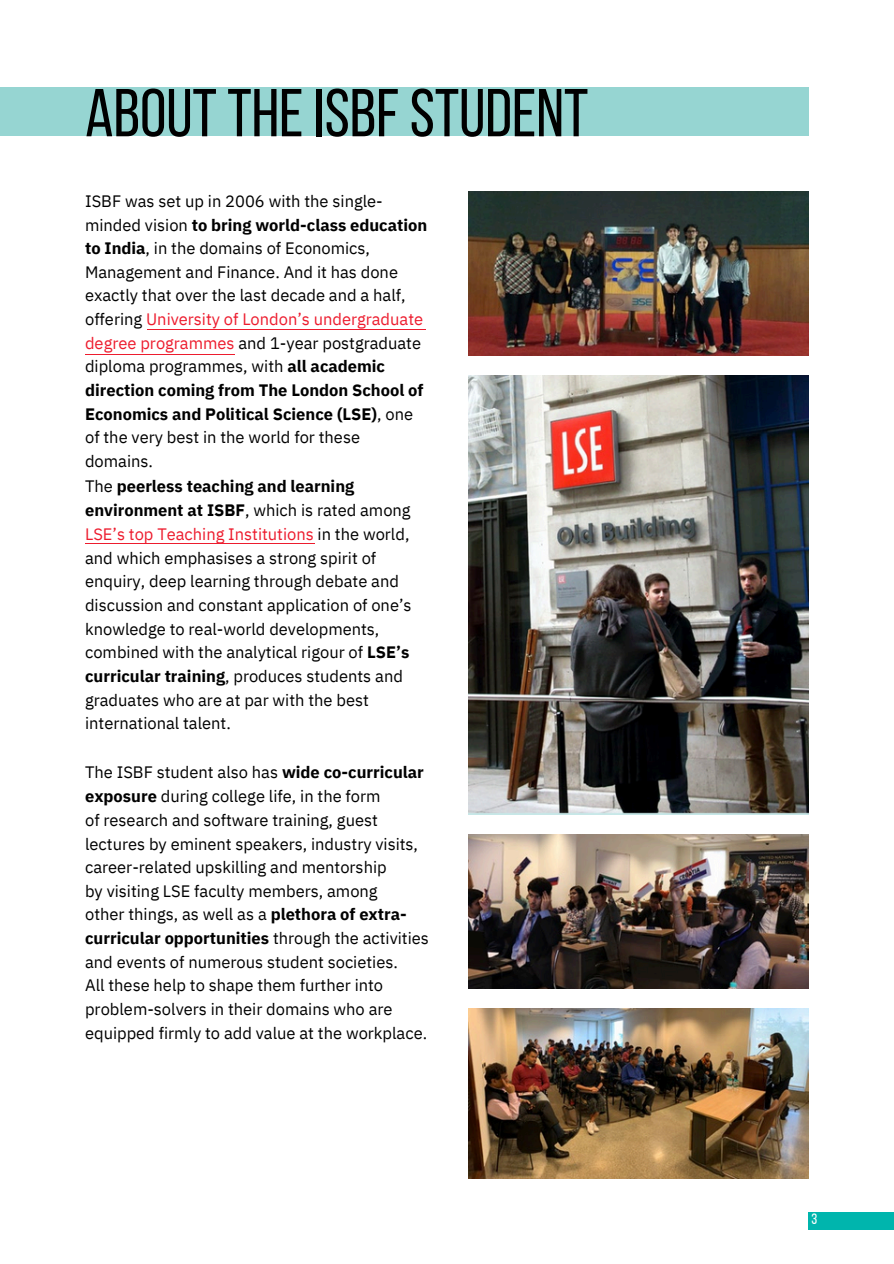
<style>
.page{position:relative;width:894px;height:1264px;background:#fff}
.page>*{position:absolute;margin:0;border:0;box-sizing:border-box;transform-origin:0 0}
.t1{font:67.5px "Bebas Neue";color:#000}
.t2{font:16.5px/23.7px "IBM Plex Sans";color:#000}
.t3{font:700 16.5px "IBM Plex Sans";color:#000}
.t4{font:16.5px "IBM Plex Sans";color:#ed1c2e}
.t5{font:15px "Bebas Neue";color:#fff}
.s1{font-weight:700}
.s2{color:#ed1c2e}
.s3{font-weight:400}
.s4{color:#000}
</style>
<div class="page">
<hr style="left:85px;top:543px;width:230px;height:1px;background:#ed1c2e">
<hr style="left:85px;top:353px;width:149px;height:1px;background:#ed1c2e">
<hr style="left:147px;top:329px;width:278px;height:1px;background:#ed1c2e">
<div style="left:0;top:88px;width:808px;height:48px;background:#96d5d2"></div>
<div style="left:808px;top:1212px;width:85px;height:17px;background:#00b5ad"></div>
<img style="left:468px;top:191px;width:339px;height:987px">
<div style="left:457px;top:815px;width:361px;height:18px;background:#fff"></div>
<div style="left:457px;top:989px;width:361px;height:18px;background:#fff"></div>
<div style="left:461px;top:357px;width:353px;height:18px;background:#fff"></div>
<p class="t1" style="left:85px;top:86px;width:504px">ABOUTTHEISBFSTUDENT</p>
<p class="t2" style="left:85px;top:189px;width:343px">ISBF was set up in 2006 with the single&shy;minded vision <span class="s1">to bring world-class education to India</span>, in the domains of Economics, Management and Finance. And it has done exactly that over the last decade and a half, offering <span class="s2">University of London’s undergraduate degree programmes</span> and 1-year postgraduate diploma programmes, with <span class="s1">all academic direction coming from The London School of Economics and Political Science (LSE)</span>, one of the very best in the world for these domains.</p>
<p class="t3" style="left:85px;top:475px;width:270px"><span class="s3">The</span> peerless teaching and learning</p>
<p class="t2" style="left:85px;top:498px;width:327px"><span class="s1">environment at ISBF</span>, which is rated among</p>
<p class="t4" style="left:85px;top:523px;width:326px">LSE’s top Teaching Institutions <span class="s4">in the world,</span></p>
<p class="t2" style="left:85px;top:545px;width:292px">and which emphasises a strong spirit of</p>
<p class="t2" style="left:85px;top:569px;width:315px">enquiry, deep learning through debate and</p>
<p class="t2" style="left:85px;top:593px;width:328px">discussion and constant application of one’s</p>
<p class="t2" style="left:85px;top:616px;width:296px">knowledge to real-world developments,</p>
<p class="t2" style="left:85px;top:640px;width:325px">combined with the analytical rigour of <span class="s1">LSE’s</span></p>
<p class="t2" style="left:85px;top:664px;width:319px"><span class="s1">curricular training</span>, produces students and</p>
<p class="t2" style="left:85px;top:687px;width:285px">graduates who are at par with the best</p>
<p class="t2" style="left:85px;top:711px;width:147px">international talent.</p>
<p class="t2" style="left:85px;top:759px;width:340px">The ISBF student also has <span class="s1">wide co-curricular</span></p>
<p class="t2" style="left:85px;top:784px;width:297px"><span class="s1">exposure</span> during college life, in the form</p>
<p class="t2" style="left:85px;top:807px;width:294px">of research and software training, guest</p>
<p class="t2" style="left:85px;top:831px;width:334px">lectures by eminent speakers, industry visits,</p>
<p class="t2" style="left:85px;top:855px;width:303px">career-related upskilling and mentorship</p>
<p class="t2" style="left:85px;top:878px;width:294px">by visiting LSE faculty members, among</p>
<p class="t2" style="left:85px;top:902px;width:323px">other things, as well as a <span class="s1">plethora of extra-</span></p>
<p class="t3" style="left:85px;top:927px;width:345px">curricular opportunities <span class="s3">through the activities</span></p>
<p class="t2" style="left:85px;top:949px;width:314px">and events of numerous student societies.</p>
<p class="t2" style="left:85px;top:973px;width:299px">All these help to shape them further into</p>
<p class="t2" style="left:85px;top:996px;width:309px">problem-solvers in their domains who are</p>
<p class="t2" style="left:85px;top:1020px;width:343px">equipped firmly to add value at the workplace.</p>
<h1 class="t5" style="left:811px;top:1212px;width:7px">3</h1>
</div>
